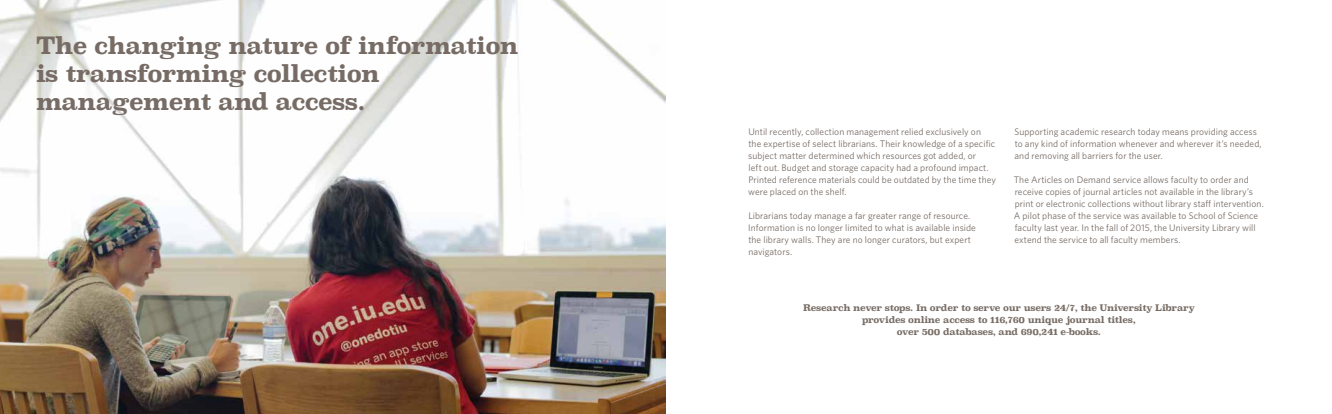
<style>
.page{position:relative;width:1332px;height:414px;background:#fff}
.page>*{position:absolute;margin:0;border:0;box-sizing:border-box;transform-origin:0 0}
.t1{font:700 23.3px/28px "Superclarendon";letter-spacing:-.03em;color:#776c65}
.t2{font:9.5px/12px "Whitney";letter-spacing:.005em;color:#776c65}
.t3{font:700 9px/12px "Superclarendon";letter-spacing:-.03em;color:#776c65;text-align:center}
</style>
<div class="page">
<img style="left:0;top:0;width:666px;height:414px">
<h1 class="t1" style="left:36px;top:33px;width:484px">The changing nature of information is transforming collection management and access.</h1>
<p class="t2" style="left:748px;top:125px;width:249px">Until recently, collection management relied exclusively on the expertise of select librarians. Their knowledge of a specific subject matter determined which resources got added, or<br>left out. Budget and storage capacity had a profound impact.<br>Printed reference materials could be outdated by the time they were placed on the shelf.</p>
<p class="t2" style="left:748px;top:209px;width:229px">Librarians today manage a far greater range of resource.<br>Information is no longer limited to what is available inside the library walls. They are no longer curators, but expert navigators.</p>
<p class="t2" style="left:1014px;top:125px;width:249px">Supporting academic research today means providing access to any kind of information whenever and wherever it’s needed, and removing all barriers for the user.</p>
<p class="t2" style="left:1014px;top:173px;width:252px">The Articles on Demand service allows faculty to order and receive copies of journal articles not available in the library’s print or electronic collections without library staff intervention.<br>A pilot phase of the service was available to School of Science faculty last year. In the fall of 2015, the University Library will extend the service to all faculty members.</p>
<p class="t3" style="left:803px;top:302px;width:393px">Research never stops. In order to serve our users 24/7, the University Library provides online access to 116,760 unique journal titles,<br>over 500 databases, and 690,241 e-books.</p>
</div>
